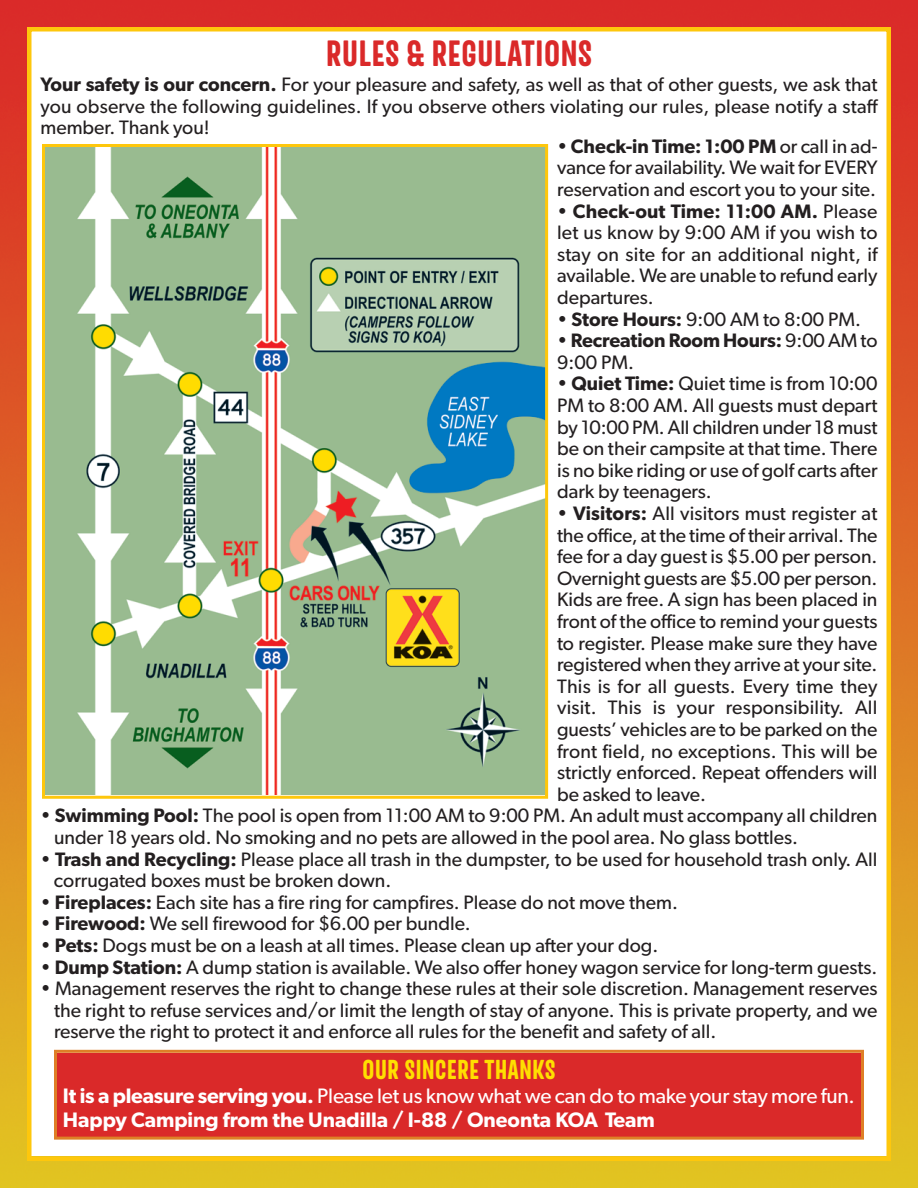
<style>
.page{position:relative;width:918px;height:1188px;background:#fff}
.page>*{position:absolute;margin:0;border:0;box-sizing:border-box;transform-origin:0 0}
.t1{font:700 36px "Merlod Norme";color:#da2929}
.t2{font:700 27px "Merlod Norme";color:#ffdf01}
.t3{font:600 21px/24px "Gibson";color:#fff}
.t4{font:19.5px/21.6px "Gibson";color:#231f20;text-align:justify}
.t5{font:600 19.5px/21.6px "Gibson";letter-spacing:-.005em;color:#231f20}
.s1{font-weight:600}
.s2{font-weight:400}
</style>
<div class="page">
<img style="left:0;top:0;width:918px;height:1188px">
<div style="left:32px;top:32px;width:855px;height:1124px;background:#fff"></div>
<div style="left:27px;top:27px;width:864px;height:1134px;border:4px solid #fec70c"></div>
<div style="left:57px;top:1053px;width:804px;height:84px;background:#da2929"></div>
<div style="left:54px;top:1050px;width:810px;height:90px;border:3px solid #de7f26"></div>
<img style="left:46px;top:148px;width:498px;height:647px">
<div style="left:42px;top:144px;width:506px;height:655px;border:3px solid #fec70c"></div>
<h1 class="t1" style="left:326px;top:33px;width:268px">RULES &amp; REGULATIONS</h1>
<p class="t4" style="left:40px;top:75px;width:839px"><span class="s1">Your safety is our concern.</span> For your pleasure and safety, as well as that of other guests, we ask that you observe the following guidelines. If you observe others violating our rules, please notify a staff member. Thank you!</p>
<p class="t4" style="left:557px;top:137px;width:322px">• <span class="s1">Check-in Time: 1:00 PM</span> or call in ad&shy;vance for availability. We wait for EVERY reservation and escort you to your site.</p>
<p class="t4" style="left:557px;top:202px;width:322px">• <span class="s1">Check-out Time: 11:00 AM.</span> Please let us know by 9:00 AM if you wish to stay on site for an additional night, if available. We are unable to refund early departures.</p>
<p class="t4" style="left:557px;top:310px;width:305px">• <span class="s1">Store Hours:</span> 9:00 AM to 8:00 PM.</p>
<p class="t5" style="left:557px;top:331px;width:322px"><span class="s2">•</span> Recreation Room Hours: <span class="s2">9:00 AM to<br>9:00 PM.</span></p>
<p class="t4" style="left:557px;top:375px;width:322px">• <span class="s1">Quiet Time:</span> Quiet time is from 10:00<br>PM to 8:00 AM. All guests must depart by 10:00 PM. All children under 18 must be on their campsite at that time. There is no bike riding or use of golf carts after dark by teenagers.</p>
<p class="t4" style="left:557px;top:504px;width:322px">• <span class="s1">Visitors:</span> All visitors must register at the office, at the time of their arrival. The fee for a day guest is $5.00 per person.<br>Overnight guests are $5.00 per person.<br>Kids are free. A sign has been placed in front of the office to remind your guests to register. Please make sure they have registered when they arrive at your site.<br>This is for all guests. Every time they visit. This is your responsibility. All guests’ vehicles are to be parked on the front field, no exceptions. This will be strictly enforced. Repeat offenders will be asked to leave.</p>
<p class="t4" style="left:54px;top:807px;width:825px;text-indent:-13px">• <span class="s1">Swimming Pool:</span> The pool is open from 11:00 AM to 9:00 PM. An adult must accompany all children under 18 years old. No smoking and no pets are allowed in the pool area. No glass bottles.</p>
<p class="t4" style="left:54px;top:850px;width:825px;text-indent:-13px">• <span class="s1">Trash and Recycling:</span> Please place all trash in the dumpster, to be used for household trash only. All corrugated boxes must be broken down.</p>
<p class="t4" style="left:41px;top:893px;width:639px">• <span class="s1">Fireplaces:</span> Each site has a fire ring for campfires. Please do not move them.</p>
<p class="t4" style="left:41px;top:915px;width:432px">• <span class="s1">Firewood:</span> We sell firewood for $6.00 per bundle.</p>
<p class="t4" style="left:41px;top:936px;width:619px">• <span class="s1">Pets:</span> Dogs must be on a leash at all times. Please clean up after your dog.</p>
<p class="t4" style="left:41px;top:958px;width:838px">• <span class="s1">Dump Station:</span> A dump station is available. We also offer honey wagon service for long-term guests.</p>
<p class="t4" style="left:54px;top:979px;width:825px;text-indent:-13px">• Management reserves the right to change these rules at their sole discretion. Management reserves the right to refuse services and/or limit the length of stay of anyone. This is private property, and we reserve the right to protect it and enforce all rules for the benefit and safety of all.</p>
<h2 class="t2" style="left:362px;top:1054px;width:195px">OUR SINCERE THANKS</h2>
<p class="t3" style="left:63px;top:1086px;width:793px">It is a pleasure serving you. <span class="s2">Please let us know what we can do to make your stay more fun.<br></span>Happy Camping from the Unadilla / I-88 / Oneonta KOA Team</p>
</div>
